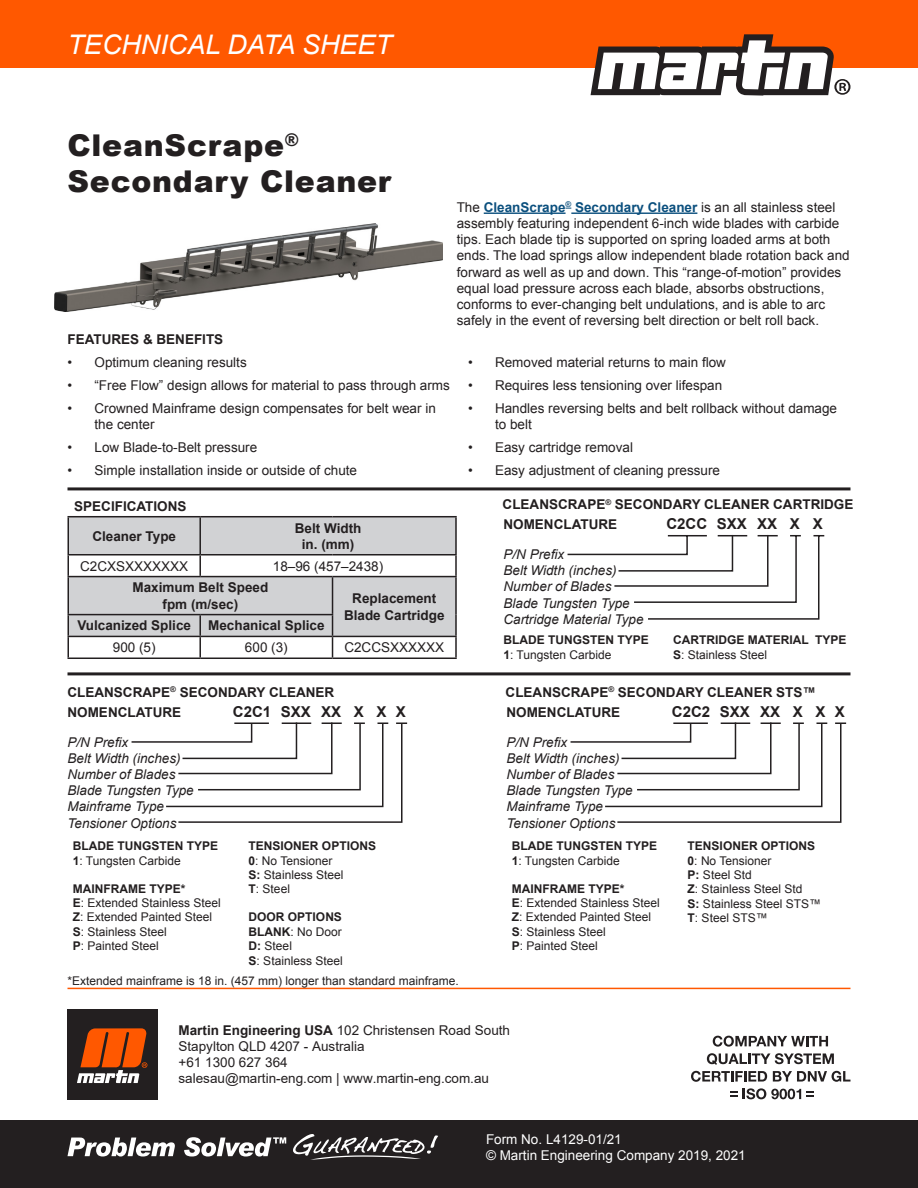
<style>
.page{position:relative;width:918px;height:1188px;background:#fff}
.page>*{position:absolute;margin:0;border:0;box-sizing:border-box;transform-origin:0 0}
.t1{font:900 30px/36px "Arial";letter-spacing:.025em;color:#231f20}
.t2{font:italic 27px "Arial";color:#fff}
.P_N{font:700 15px "Arial";color:#231f20}
.Headline{font:13.5px/16.2px "Arial";color:#231f20}
.P_N_Digit_Key{font:italic 13.5px/16.2px "Arial";color:#231f20}
.P_N-2{font:700 13.5px "Arial";color:#231f20}
.t3{font:13.5px/16.2px "Arial";color:#231f20}
.Paragraph{font:700 13.5px/16.2px "Arial";color:#231f20;text-align:center}
.P_N-3{font:italic 13.5px/16.2px "Arial";color:#231f20}
.t4{font:13.5px "Arial";color:#fff}
.Paragraph-2{font:13.5px "Arial";color:#231f20}
.Headline-2{font:700 13.5px "Arial";color:#231f20}
.t5{font:12px/14.4px "Arial";color:#231f20}
.t6{font:700 12px/14.4px "Arial";color:#231f20}
.s1{font-weight:700;color:#0c507e}
.s2{font-weight:400}
.s3{font-weight:700}
</style>
<div class="page">
<div style="left:0;top:0;width:918px;height:68px;background:#ff5800"></div>
<svg style="left:591px;top:34px;width:259px;height:62px"></svg>
<svg style="left:69px;top:517px;width:386px;height:119px;fill:#d1d2d4"></svg>
<hr style="left:68px;top:516px;width:132px;height:1px;background:#231f20">
<hr style="left:68px;top:517px;width:1px;height:37px;background:#231f20">
<hr style="left:200px;top:516px;width:133px;height:1px;background:#231f20">
<hr style="left:199px;top:517px;width:2px;height:37px;background:#231f20">
<hr style="left:333px;top:516px;width:124px;height:1px;background:#231f20">
<hr style="left:455px;top:517px;width:2px;height:37px;background:#231f20">
<hr style="left:68px;top:554px;width:132px;height:1px;background:#231f20">
<svg style="left:68px;top:555px;width:1px;height:21px"></svg>
<hr style="left:200px;top:554px;width:133px;height:1px;background:#231f20">
<hr style="left:199px;top:555px;width:2px;height:21px;background:#231f20">
<hr style="left:333px;top:554px;width:124px;height:1px;background:#231f20">
<hr style="left:455px;top:555px;width:2px;height:21px;background:#231f20">
<hr style="left:68px;top:576px;width:132px;height:1px;background:#231f20">
<hr style="left:68px;top:577px;width:1px;height:37px;background:#231f20">
<hr style="left:200px;top:576px;width:133px;height:1px;background:#231f20">
<hr style="left:333px;top:576px;width:124px;height:1px;background:#231f20">
<hr style="left:332px;top:577px;width:1px;height:37px;background:#231f20">
<hr style="left:455px;top:577px;width:2px;height:38px;background:#231f20">
<hr style="left:68px;top:614px;width:132px;height:1px;background:#231f20">
<hr style="left:200px;top:614px;width:133px;height:1px;background:#231f20">
<hr style="left:199px;top:615px;width:2px;height:21px;background:#231f20">
<hr style="left:455px;top:615px;width:2px;height:21px;background:#231f20">
<hr style="left:68px;top:636px;width:132px;height:1px;background:#231f20">
<svg style="left:68px;top:615px;width:1px;height:43px"></svg>
<hr style="left:200px;top:636px;width:133px;height:1px;background:#231f20">
<hr style="left:199px;top:637px;width:2px;height:21px;background:#231f20">
<hr style="left:333px;top:636px;width:124px;height:1px;background:#231f20">
<svg style="left:332px;top:615px;width:1px;height:43px"></svg>
<hr style="left:455px;top:637px;width:2px;height:21px;background:#231f20">
<hr style="left:68px;top:658px;width:132px;height:1px;background:#231f20">
<hr style="left:200px;top:658px;width:133px;height:1px;background:#231f20">
<hr style="left:333px;top:658px;width:124px;height:1px;background:#231f20">
<hr style="left:484px;top:213px;width:82px;height:1px;background:#0c507e">
<hr style="left:571px;top:213px;width:126px;height:1px;background:#0c507e">
<img style="left:55px;top:223px;width:388px;height:88px">
<div style="left:68px;top:1009px;width:90px;height:91px;background:#231f20"></div>
<svg style="left:77px;top:1028px;width:70px;height:55px"></svg>
<hr style="left:68px;top:988px;width:782px;height:1px;background:#ff5800">
<div style="left:0;top:1120px;width:918px;height:68px;background:#231f20"></div>
<svg style="left:67px;top:1138px;width:108px;height:19px"></svg>
<svg style="left:184px;top:1137px;width:102px;height:20px"></svg>
<svg style="left:293px;top:1134px;width:145px;height:26px"></svg>
<svg style="left:713px;top:1036px;width:115px;height:11px"></svg>
<svg style="left:707px;top:1053px;width:127px;height:12px"></svg>
<svg style="left:691px;top:1071px;width:76px;height:11px"></svg>
<svg style="left:773px;top:1071px;width:77px;height:11px"></svg>
<svg style="left:730px;top:1091px;width:7px;height:6px"></svg>
<svg style="left:743px;top:1088px;width:71px;height:11px"></svg>
<svg style="left:131px;top:722px;width:277px;height:101px"></svg>
<hr style="left:322px;top:722px;width:20px;height:2px;background:#231f20">
<svg style="left:570px;top:722px;width:277px;height:101px"></svg>
<hr style="left:761px;top:722px;width:20px;height:2px;background:#231f20">
<svg style="left:567px;top:534px;width:258px;height:86px"></svg>
<hr style="left:68px;top:672px;width:782px;height:3px;background:#231f20">
<hr style="left:68px;top:487px;width:782px;height:3px;background:#231f20">
<p class="t2" style="left:68px;top:27px;width:326px">TECHNICAL DATA SHEET</p>
<p class="t1" style="left:67px;top:127px;width:325px">CleanScrape<sup>®<br></sup>Secondary Cleaner</p>
<p class="Headline" style="left:457px;top:199px;width:394px">The <span class="s1">CleanScrape</span><sup>®</sup> <span class="s1">Secondary Cleaner</span> is an all stainless steel assembly featuring independent 6-inch wide blades with carbide tips. Each blade tip is supported on spring loaded arms at both ends. The load springs allow independent blade rotation back and forward as well as up and down. This “range-of-motion” provides equal load pressure across each blade, absorbs obstructions, conforms to ever-changing belt undulations, and is able to arc safely in the event of reversing belt direction or belt roll back.</p>
<p class="Headline-2" style="left:68px;top:330px;width:157px">FEATURES &amp; BENEFITS</p>
<p class="Headline" style="left:68px;top:354px;width:181px">• Optimum cleaning results</p>
<p class="Headline" style="left:68px;top:377px;width:384px">• “Free Flow” design allows for material to pass through arms</p>
<p class="Headline" style="left:94px;top:400px;width:343px;text-indent:-27px">• Crowned Mainframe design compensates for belt wear in the center</p>
<p class="Headline" style="left:68px;top:439px;width:191px">• Low Blade-to-Belt pressure</p>
<p class="Headline" style="left:68px;top:462px;width:291px">• Simple installation inside or outside of chute</p>
<p class="Headline-2" style="left:74px;top:497px;width:114px">SPECIFICATIONS</p>
<p class="Paragraph" style="left:92px;top:528px;width:85px">Cleaner Type</p>
<p class="Paragraph" style="left:295px;top:520px;width:68px">Belt Width in. (mm)</p>
<p class="Paragraph-2" style="left:80px;top:557px;width:110px">C2CXSXXXXXXX</p>
<p class="Paragraph-2" style="left:273px;top:557px;width:112px">18–96 (457–2438)</p>
<p class="Paragraph" style="left:133px;top:580px;width:137px">Maximum Belt Speed fpm (m/sec)</p>
<p class="Paragraph" style="left:344px;top:591px;width:102px">Replacement<br>Blade Cartridge</p>
<p class="Paragraph" style="left:77px;top:618px;width:115px">Vulcanized Splice</p>
<p class="Paragraph" style="left:208px;top:618px;width:118px">Mechanical Splice</p>
<p class="Paragraph-2" style="left:113px;top:639px;width:44px">900 (5)</p>
<p class="Paragraph-2" style="left:245px;top:639px;width:44px">600 (3)</p>
<p class="Paragraph-2" style="left:344px;top:639px;width:101px">C2CCSXXXXXX</p>
<p class="Headline" style="left:468px;top:354px;width:260px">• Removed material returns to main flow</p>
<p class="Headline" style="left:468px;top:377px;width:256px">• Requires less tensioning over lifespan</p>
<p class="Headline" style="left:495px;top:400px;width:344px;text-indent:-27px">• Handles reversing belts and belt rollback without damage to belt</p>
<p class="Headline" style="left:468px;top:439px;width:167px">• Easy cartridge removal</p>
<p class="Headline" style="left:468px;top:462px;width:254px">• Easy adjustment of cleaning pressure</p>
<p class="P_N-2" style="left:503px;top:495px;width:352px">CLEANSCRAPE<sup>®</sup> SECONDARY CLEANER CARTRIDGE</p>
<p class="P_N-2" style="left:503px;top:516px;width:115px">NOMENCLATURE</p>
<p class="P_N" style="left:666px;top:514px;width:158px">C2CC SXX XX X X</p>
<p class="P_N-3" style="left:503px;top:546px;width:142px">P/N Prefix<br>Belt Width (inches)<br>Number of Blades<br>Blade Tungsten Type<br>Cartridge Material Type</p>
<p class="t6" style="left:503px;top:633px;width:147px">BLADE TUNGSTEN TYPE<br>1<span class="s2">: Tungsten Carbide</span></p>
<p class="t6" style="left:673px;top:633px;width:175px">CARTRIDGE MATERIAL TYPE<br>S<span class="s2">: Stainless Steel</span></p>
<p class="P_N-2" style="left:68px;top:683px;width:268px">CLEANSCRAPE<sup>®</sup> SECONDARY CLEANER</p>
<p class="P_N-2" style="left:506px;top:683px;width:312px">CLEANSCRAPE<sup>®</sup> SECONDARY CLEANER STS™</p>
<p class="P_N-2" style="left:68px;top:703px;width:115px">NOMENCLATURE</p>
<p class="P_N" style="left:233px;top:702px;width:175px">C2C1 SXX XX X X X</p>
<p class="P_N_Digit_Key" style="left:68px;top:734px;width:128px">P/N Prefix<br>Belt Width (inches)<br>Number of Blades<br>Blade Tungsten Type<br>Mainframe Type<br>Tensioner Options</p>
<p class="t6" style="left:73px;top:839px;width:147px">BLADE TUNGSTEN TYPE<br>1<span class="s2">: Tungsten Carbide</span></p>
<p class="t5" style="left:73px;top:881px;width:150px"><span class="s3">MAINFRAME TYPE*<br>E</span>: Extended Stainless Steel<br><span class="s3">Z</span>: Extended Painted Steel<br><span class="s3">S</span>: Stainless Steel<br><span class="s3">P</span>: Painted Steel</p>
<p class="t5" style="left:249px;top:839px;width:129px"><span class="s3">TENSIONER OPTIONS<br>0</span>: No Tensioner<br><span class="s3">S:</span> Stainless Steel<br><span class="s3">T</span>: Steel</p>
<p class="t5" style="left:249px;top:910px;width:96px"><span class="s3">DOOR OPTIONS<br>BLANK</span>: No Door<br><span class="s3">D:</span> Steel<br><span class="s3">S</span>: Stainless Steel</p>
<p class="t5" style="left:68px;top:974px;width:393px">*Extended mainframe is 18 in. (457 mm) longer than standard mainframe.</p>
<p class="P_N-2" style="left:506px;top:703px;width:115px">NOMENCLATURE</p>
<p class="P_N" style="left:672px;top:702px;width:175px">C2C2 SXX XX X X X</p>
<p class="P_N_Digit_Key" style="left:506px;top:734px;width:128px">P/N Prefix<br>Belt Width (inches)<br>Number of Blades<br>Blade Tungsten Type<br>Mainframe Type<br>Tensioner Options</p>
<p class="t6" style="left:512px;top:839px;width:147px">BLADE TUNGSTEN TYPE<br>1<span class="s2">: Tungsten Carbide</span></p>
<p class="t5" style="left:512px;top:881px;width:150px"><span class="s3">MAINFRAME TYPE*<br>E</span>: Extended Stainless Steel<br><span class="s3">Z</span>: Extended Painted Steel<br><span class="s3">S</span>: Stainless Steel<br><span class="s3">P</span>: Painted Steel</p>
<p class="t5" style="left:688px;top:839px;width:135px"><span class="s3">TENSIONER OPTIONS<br>0</span>: No Tensioner<br><span class="s3">P:</span> Steel Std<br><span class="s3">Z</span>: Stainless Steel Std<br><span class="s3">S:</span> Stainless Steel STS™<br><span class="s3">T</span>: Steel STS™</p>
<p class="t3" style="left:179px;top:1022px;width:333px"><span class="s3">Martin Engineering USA</span> 102 Christensen Road South Stapylton QLD 4207 - Australia<br>+61 1300 627 364<br>salesau@martin-eng.com | www.martin-eng.com.au</p>
<p class="t4" style="left:486px;top:1130px;width:137px">Form No. L4129-01/21</p>
<p class="t4" style="left:486px;top:1146px;width:261px">© Martin Engineering Company 2019, 2021</p>
</div>
